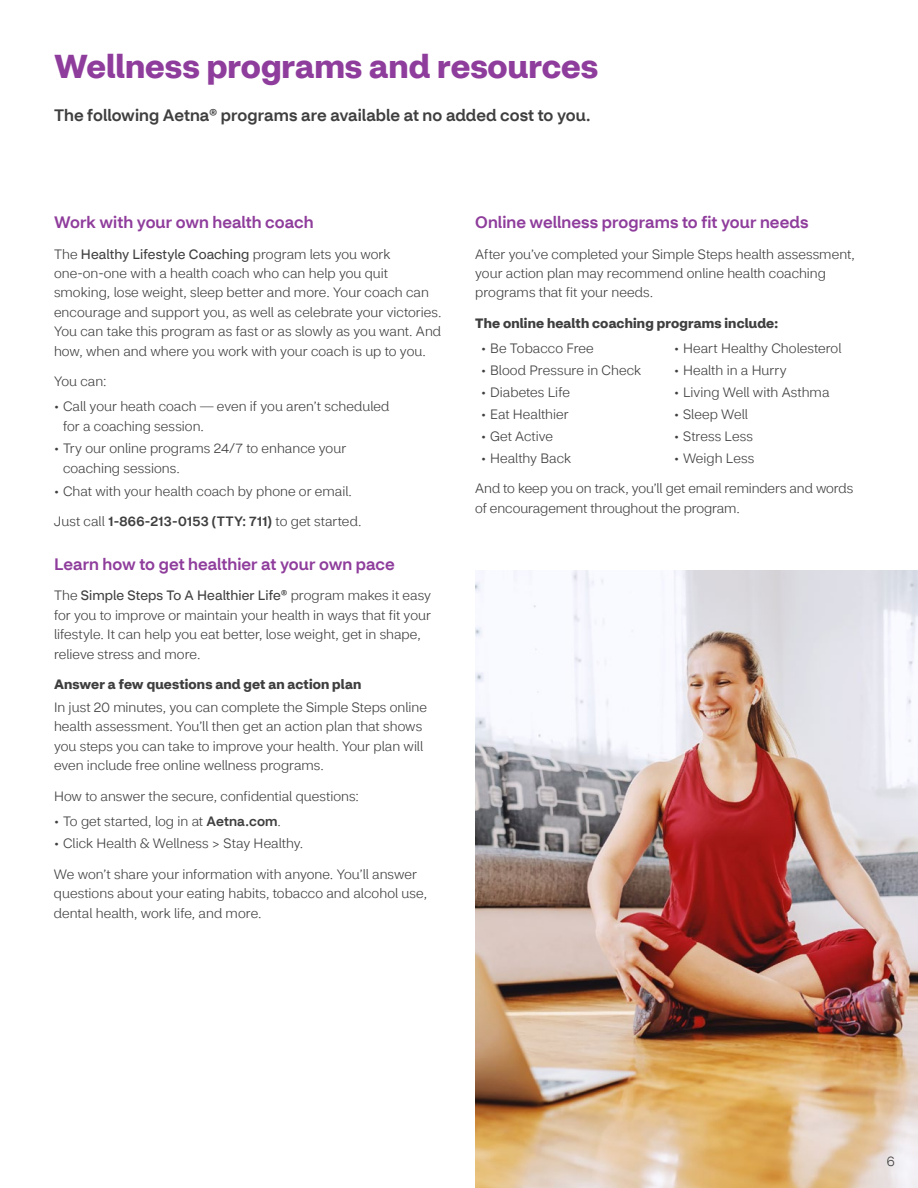
<style>
.page{position:relative;width:918px;height:1188px;background:#fff}
.page>*{position:absolute;margin:0;border:0;box-sizing:border-box;transform-origin:0 0}
.t1{font:700 33px "CVS Health Sans";color:#8f3d9c}
.t2{font:500 16.5px "CVS Health Sans";letter-spacing:.005em;color:#8f3d9c}
.t3{font:500 16.5px "CVS Health Sans";letter-spacing:.005em;color:#3f3f3f}
.t4{font:300 13.5px/19.5px "CVS Health Sans";color:#3f3f3f}
.t5{font:700 13.5px "CVS Health Sans";letter-spacing:.015em;color:#3f3f3f}
.t6{font:500 13.5px "CVS Health Sans";letter-spacing:.01em;color:#3f3f3f}
.s1{font-weight:400}
.s2{font-weight:300}
.s3{font-weight:500}
</style>
<div class="page">
<img style="left:475px;top:570px;width:443px;height:618px">
<h2 class="t1" style="left:54px;top:46px;width:546px">Wellness programs and resources</h2>
<p class="t3" style="left:54px;top:105px;width:538px">The following Aetna® programs are available at no added cost to you.</p>
<h3 class="t2" style="left:54px;top:212px;width:261px">Work with your own health coach</h3>
<p class="t4" style="left:54px;top:244px;width:389px">The <span class="s1">Healthy Lifestyle Coaching</span> program lets you work one-on-one with a health coach who can help you quit smoking, lose weight, sleep better and more. Your coach can encourage and support you, as well as celebrate your victories.<br>You can take this program as fast or as slowly as you want. And how, when and where you work with your coach is up to you.</p>
<p class="t4" style="left:54px;top:372px;width:54px">You can:</p>
<p class="t4" style="left:63px;top:397px;width:328px;text-indent:-9px">• Call your heath coach — even if you aren’t scheduled for a coaching session.</p>
<p class="t4" style="left:63px;top:439px;width:285px;text-indent:-9px">• Try our online programs 24/7 to enhance your coaching sessions.</p>
<p class="t4" style="left:54px;top:481px;width:300px">• Chat with your health coach by phone or email.</p>
<p class="t6" style="left:54px;top:513px;width:309px"><span class="s2">Just call</span> 1-866-213-0153 (TTY: 711) <span class="s2">to get started.</span></p>
<h3 class="t2" style="left:54px;top:554px;width:342px">Learn how to get healthier at your own pace</h3>
<p class="t4" style="left:54px;top:586px;width:379px">The <span class="s1">Simple Steps To A Healthier Life®</span> program makes it easy for you to improve or maintain your health in ways that fit your lifestyle. It can help you eat better, lose weight, get in shape, relieve stress and more.</p>
<h4 class="t5" style="left:54px;top:676px;width:309px">Answer a few questions and get an action plan</h4>
<p class="t4" style="left:54px;top:697px;width:375px">In just 20 minutes, you can complete the Simple Steps online health assessment. You’ll then get an action plan that shows you steps you can take to improve your health. Your plan will even include free online wellness programs.</p>
<p class="t4" style="left:54px;top:786px;width:306px">How to answer the secure, confidential questions:</p>
<p class="t4" style="left:54px;top:811px;width:229px">• To get started, log in at <span class="s3">Aetna.com</span>.</p>
<p class="t4" style="left:54px;top:834px;width:251px">• Click Health &amp; Wellness &gt; Stay Healthy.</p>
<p class="t4" style="left:54px;top:864px;width:375px">We won’t share your information with anyone. You’ll answer questions about your eating habits, tobacco and alcohol use, dental health, work life, and more.</p>
<h3 class="t2" style="left:475px;top:212px;width:335px">Online wellness programs to fit your needs</h3>
<p class="t4" style="left:475px;top:244px;width:381px">After you’ve completed your Simple Steps health assessment, your action plan may recommend online health coaching programs that fit your needs.</p>
<h4 class="t5" style="left:475px;top:315px;width:304px">The online health coaching programs include:</h4>
<p class="t4" style="left:481px;top:339px;width:114px">• Be Tobacco Free</p>
<p class="t4" style="left:481px;top:361px;width:162px">• Blood Pressure in Check</p>
<p class="t4" style="left:481px;top:383px;width:90px">• Diabetes Life</p>
<p class="t4" style="left:481px;top:405px;width:89px">• Eat Healthier</p>
<p class="t4" style="left:481px;top:427px;width:73px">• Get Active</p>
<p class="t4" style="left:481px;top:449px;width:91px">• Healthy Back</p>
<p class="t4" style="left:674px;top:339px;width:169px">• Heart Healthy Cholesterol</p>
<p class="t4" style="left:674px;top:361px;width:114px">• Health in a Hurry</p>
<p class="t4" style="left:674px;top:383px;width:157px">• Living Well with Asthma</p>
<p class="t4" style="left:674px;top:405px;width:75px">• Sleep Well</p>
<p class="t4" style="left:674px;top:427px;width:80px">• Stress Less</p>
<p class="t4" style="left:674px;top:449px;width:82px">• Weigh Less</p>
<p class="t4" style="left:475px;top:479px;width:380px">And to keep you on track, you’ll get email reminders and words of encouragement throughout the program.</p>
<p class="t4" style="left:887px;top:1152px;width:10px">6</p>
</div>
